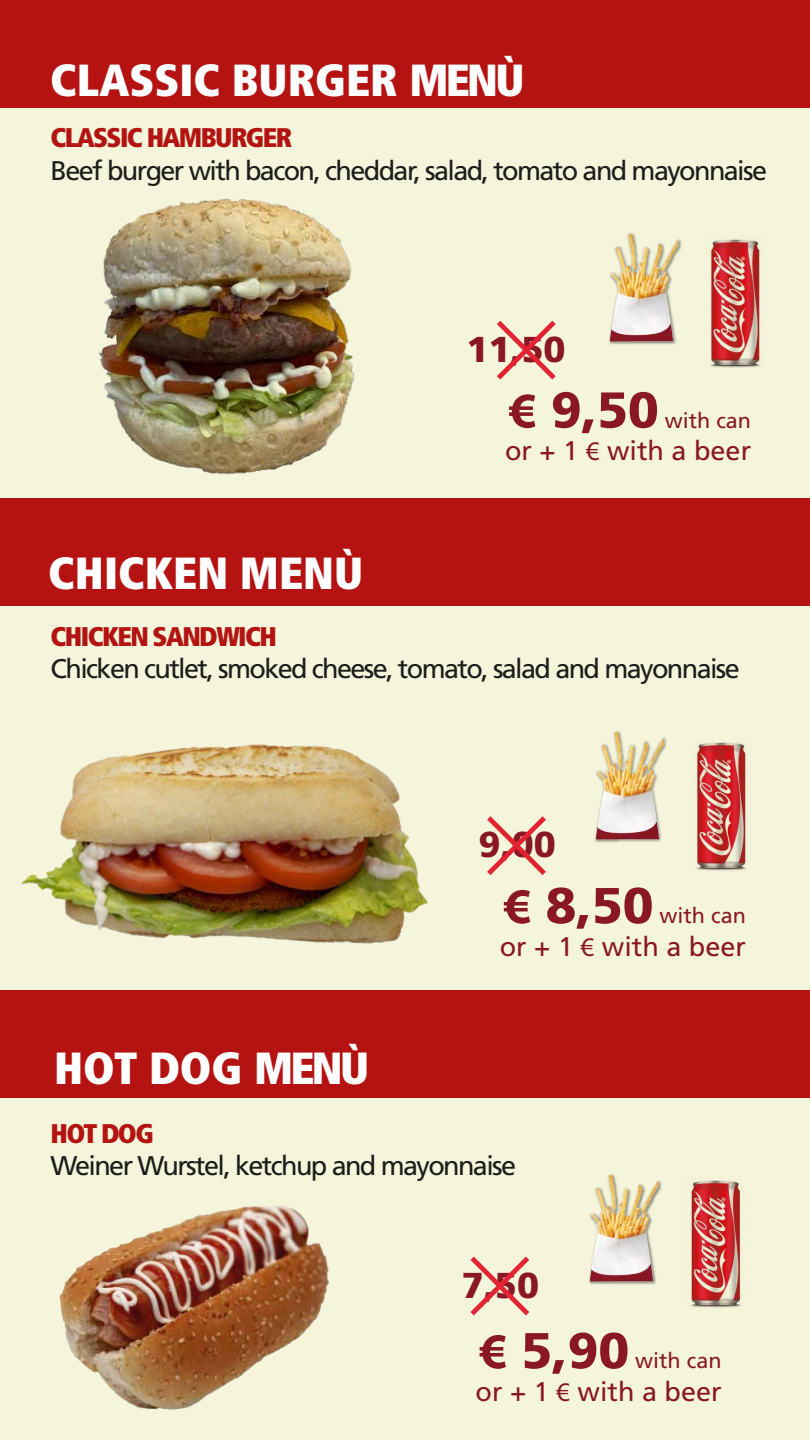
<style>
.page{position:relative;width:810px;height:1440px;background:#f5f5dc}
.page>*{position:absolute;margin:0;border:0;box-sizing:border-box;transform-origin:0 0}
.t1{font:900 50.4px "Frutiger";color:#891824}
.t2{font:900 condensed 45px "Frutiger";color:#fff}
.t3{font:900 condensed 45px "Frutiger";letter-spacing:-.02em;color:#fff}
.t4{font:900 36px "Frutiger";color:#891824}
.t5{font:27px "Frutiger";letter-spacing:-.06em;color:#1d1d1b}
.t6{font:27px "Frutiger";color:#891824}
.t7{font:900 condensed 27px "Frutiger";letter-spacing:-.06em;color:#b31412}
.t8{font:21.6px "Frutiger";color:#891824}
.s1{font-family:"Myriad Pro";font-weight:700}
.s2{font-family:"Myriad Pro"}
</style>
<div class="page">
<div style="left:0;top:0;width:810px;height:107px;background:#b41311"></div>
<div style="left:0;top:498px;width:810px;height:107px;background:#b41311"></div>
<div style="left:0;top:990px;width:810px;height:107px;background:#b41311"></div>
<img style="left:59px;top:1205px;width:270px;height:205px">
<img style="left:589px;top:1174px;width:73px;height:111px">
<img style="left:690px;top:1180px;width:54px;height:128px">
<img style="left:595px;top:731px;width:72px;height:112px">
<img style="left:694px;top:742px;width:55px;height:129px">
<img style="left:609px;top:232px;width:73px;height:113px">
<img style="left:708px;top:239px;width:55px;height:129px">
<svg style="left:470px;top:1257px;width:59px;height:58px"></svg>
<svg style="left:487px;top:816px;width:59px;height:59px"></svg>
<svg style="left:497px;top:321px;width:59px;height:59px"></svg>
<img style="left:99px;top:198px;width:256px;height:277px">
<img style="left:21px;top:744px;width:407px;height:200px">
<h2 class="t2" style="left:50px;top:52px;width:476px">CLASSIC BURGER MENÙ</h2>
<p class="t7" style="left:51px;top:121px;width:243px">CLASSIC HAMBURGER</p>
<p class="t5" style="left:51px;top:154px;width:718px">Beef burger with bacon, cheddar, salad, tomato and mayonnaise</p>
<h3 class="t4" style="left:466px;top:328px;width:101px">11,50</h3>
<h2 class="t2" style="left:48px;top:546px;width:316px">CHICKEN MENÙ</h2>
<h1 class="t1" style="left:509px;top:380px;width:151px"><span class="s1">€</span> 9,50</h1>
<p class="t8" style="left:665px;top:407px;width:88px">with can</p>
<p class="t6" style="left:505px;top:435px;width:248px">or + 1 <span class="s2">€</span> with a beer</p>
<p class="t7" style="left:51px;top:620px;width:228px">CHICKEN SANDWICH</p>
<p class="t5" style="left:51px;top:653px;width:691px">Chicken cutlet, smoked cheese, tomato, salad and mayonnaise</p>
<h3 class="t4" style="left:479px;top:823px;width:79px">9,00</h3>
<h2 class="t3" style="left:54px;top:1041px;width:317px">HOT DOG MENÙ</h2>
<h1 class="t1" style="left:504px;top:875px;width:151px"><span class="s1">€</span> 8,50</h1>
<p class="t8" style="left:660px;top:903px;width:88px">with can</p>
<p class="t6" style="left:500px;top:930px;width:248px">or + 1 <span class="s2">€</span> with a beer</p>
<p class="t7" style="left:51px;top:1117px;width:105px">HOT DOG</p>
<p class="t5" style="left:51px;top:1150px;width:467px">Weiner Wurstel, ketchup and mayonnaise</p>
<h3 class="t4" style="left:462px;top:1263px;width:79px">7,50</h3>
<h1 class="t1" style="left:479px;top:1320px;width:151px"><span class="s1">€</span> 5,90</h1>
<p class="t8" style="left:635px;top:1348px;width:88px">with can</p>
<p class="t6" style="left:476px;top:1375px;width:248px">or + 1 <span class="s2">€</span> with a beer</p>
</div>
